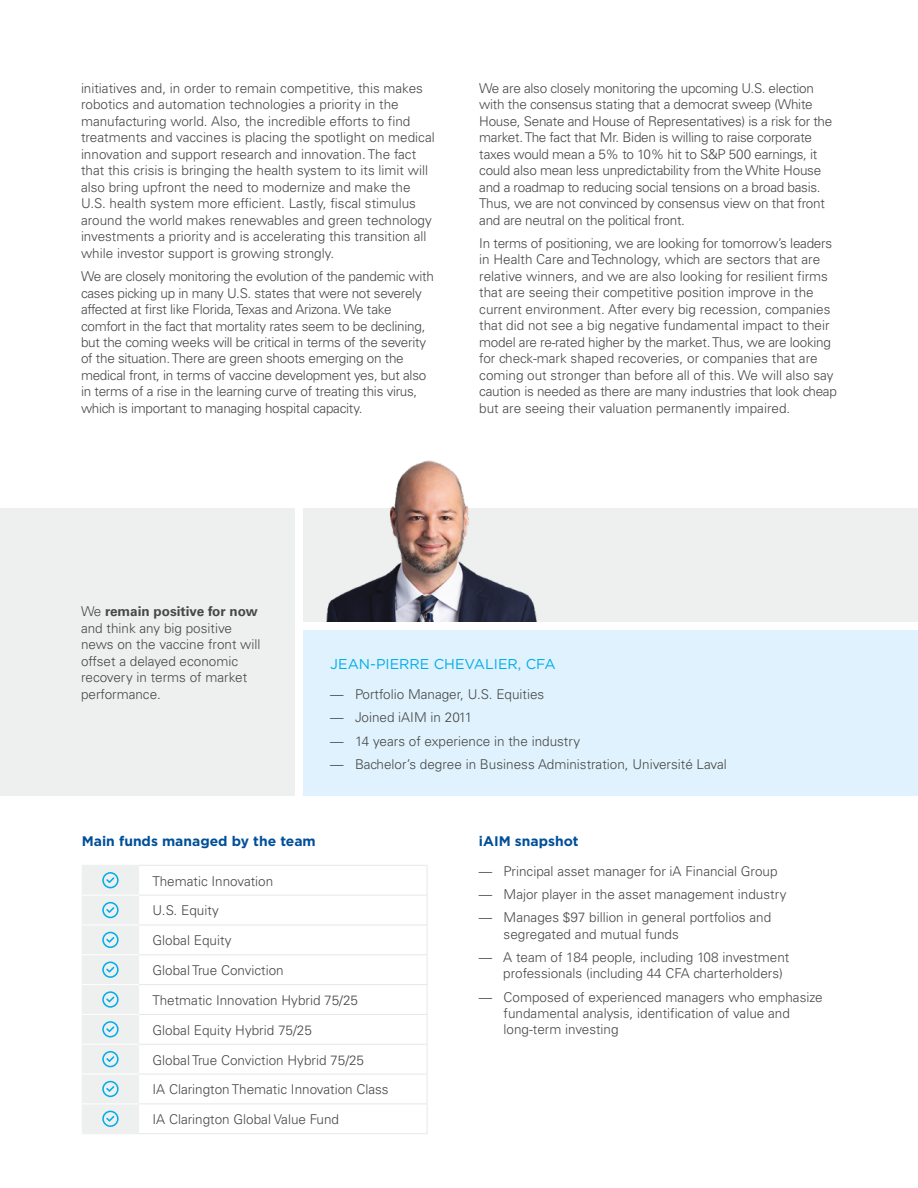
<style>
.page{position:relative;width:918px;height:1188px;background:#fff}
.page>*{position:absolute;margin:0;border:0;box-sizing:border-box;transform-origin:0 0}
.t1{font:14.25px "Gotham";color:#00ade9}
.t2{font:700 13.8px "Gotham";color:#004f9a}
.t3{font:300 13.5px/16.5px "Univers";color:#474847}
.t4{font:300 13.5px/16.5px "Univers";letter-spacing:-.02em;color:#474847}
.s1{font-weight:700}
</style>
<div class="page">
<svg style="left:139px;top:894px;width:288px;height:210px"></svg>
<hr style="left:139px;top:895px;width:288px;height:1px;background:#e6e7e7">
<hr style="left:139px;top:925px;width:288px;height:1px;background:#e6e7e7">
<hr style="left:139px;top:954px;width:288px;height:1px;background:#e6e7e7">
<hr style="left:139px;top:984px;width:288px;height:1px;background:#e6e7e7">
<hr style="left:139px;top:1014px;width:288px;height:1px;background:#e6e7e7">
<hr style="left:139px;top:1044px;width:288px;height:1px;background:#e6e7e7">
<hr style="left:139px;top:1074px;width:288px;height:1px;background:#e6e7e7">
<hr style="left:139px;top:1104px;width:288px;height:1px;background:#e6e7e7">
<hr style="left:139px;top:1133px;width:288px;height:1px;background:#e6e7e7">
<hr style="left:139px;top:865px;width:288px;height:1px;background:#e6e7e7">
<svg style="left:427px;top:866px;width:1px;height:29px"></svg>
<hr style="left:427px;top:895px;width:1px;height:30px;background:#e6e7e7">
<svg style="left:427px;top:925px;width:1px;height:149px"></svg>
<hr style="left:427px;top:1074px;width:1px;height:30px;background:#e6e7e7">
<svg style="left:427px;top:1104px;width:1px;height:29px"></svg>
<svg style="left:82px;top:865px;width:57px;height:269px;background:#e2ebef"></svg>
<div style="left:303px;top:509px;width:615px;height:113px;background:#eeefef"></div>
<div style="left:0;top:509px;width:295px;height:287px;background:#eeefef"></div>
<div style="left:303px;top:631px;width:615px;height:165px;background:#e0f2fd"></div>
<img style="left:305px;top:460px;width:240px;height:162px">
<p class="t3" style="left:81px;top:80px;width:355px">initiatives and, in order to remain competitive, this makes robotics and automation technologies a priority in the manufacturing world. Also, the incredible efforts to find treatments and vaccines is placing the spotlight on medical innovation and support research and innovation. The fact that this crisis is bringing the health system to its limit will also bring upfront the need to modernize and make the U.S. health system more efficient. Lastly, fiscal stimulus around the world makes renewables and green technology investments a priority and is accelerating this transition all while investor support is growing strongly.</p>
<p class="t4" style="left:81px;top:268px;width:354px">We are closely monitoring the evolution of the pandemic with cases picking up in many U.S. states that were not severely affected at first like Florida, Texas and Arizona. We take comfort in the fact that mortality rates seem to be declining, but the coming weeks will be critical in terms of the severity of the situation. There are green shoots emerging on the medical front, in terms of vaccine development yes, but also in terms of a rise in the learning curve of treating this virus, which is important to managing hospital capacity.</p>
<p class="t4" style="left:479px;top:80px;width:355px">We are also closely monitoring the upcoming U.S. election with the consensus stating that a democrat sweep (White House, Senate and House of Representatives) is a risk for the market. The fact that Mr. Biden is willing to raise corporate taxes would mean a 5% to 10% hit to S&amp;P 500 earnings, it could also mean less unpredictability from the White House and a roadmap to reducing social tensions on a broad basis.<br>Thus, we are not convinced by consensus view on that front and are neutral on the political front.</p>
<p class="t3" style="left:479px;top:235px;width:359px">In terms of positioning, we are looking for tomorrow’s leaders in Health Care and Technology, which are sectors that are relative winners, and we are also looking for resilient firms that are seeing their competitive position improve in the current environment. After every big recession, companies that did not see a big negative fundamental impact to their model are re-rated higher by the market. Thus, we are looking for check-mark shaped recoveries, or companies that are coming out stronger than before all of this. We will also say caution is needed as there are many industries that look cheap but are seeing their valuation permanently impaired.</p>
<p class="t3" style="left:81px;top:603px;width:181px">We <span class="s1">remain positive for now </span>and think any big positive news on the vaccine front will offset a delayed economic recovery in terms of market performance.</p>
<p class="t1" style="left:330px;top:655px;width:227px">JEAN-PIERRE CHEVALIER, CFA</p>
<p class="t3" style="left:330px;top:686px;width:216px">— Portfolio Manager, U.S. Equities</p>
<p class="t3" style="left:330px;top:709px;width:143px">— Joined iAIM in 2011</p>
<p class="t3" style="left:330px;top:733px;width:251px">— 14 years of experience in the industry</p>
<p class="t3" style="left:330px;top:756px;width:398px">— Bachelor’s degree in Business Administration, Université Laval</p>
<p class="t2" style="left:82px;top:831px;width:236px">Main funds managed by the team</p>
<p class="t3" style="left:153px;top:873px;width:122px">Thematic Innovation</p>
<p class="t3" style="left:153px;top:902px;width:68px">U.S. Equity</p>
<p class="t3" style="left:153px;top:932px;width:81px">Global Equity</p>
<p class="t3" style="left:153px;top:962px;width:133px">Global True Conviction</p>
<p class="t3" style="left:153px;top:992px;width:207px">Thetmatic Innovation Hybrid 75/25</p>
<p class="t3" style="left:153px;top:1022px;width:161px">Global Equity Hybrid 75/25</p>
<p class="t3" style="left:153px;top:1051px;width:213px">Global True Conviction Hybrid 75/25</p>
<p class="t3" style="left:153px;top:1081px;width:238px">IA Clarington Thematic Innovation Class</p>
<p class="t3" style="left:153px;top:1111px;width:188px">IA Clarington Global Value Fund</p>
<p class="t2" style="left:479px;top:831px;width:101px">iAIM snapshot</p>
<p class="t3" style="left:479px;top:862px;width:300px">— Principal asset manager for iA Financial Group</p>
<p class="t3" style="left:479px;top:886px;width:309px">— Major player in the asset management industry</p>
<p class="t3" style="left:504px;top:909px;width:269px;text-indent:-25px">— Manages $97 billion in general portfolios and segregated and mutual funds</p>
<p class="t3" style="left:503px;top:949px;width:288px;text-indent:-24px">— A team of 184 people, including 108 investment professionals (including 44 CFA charterholders)</p>
<p class="t3" style="left:504px;top:988px;width:321px;text-indent:-25px">— Composed of experienced managers who emphasize fundamental analysis, identification of value and long-term investing</p>
</div>
